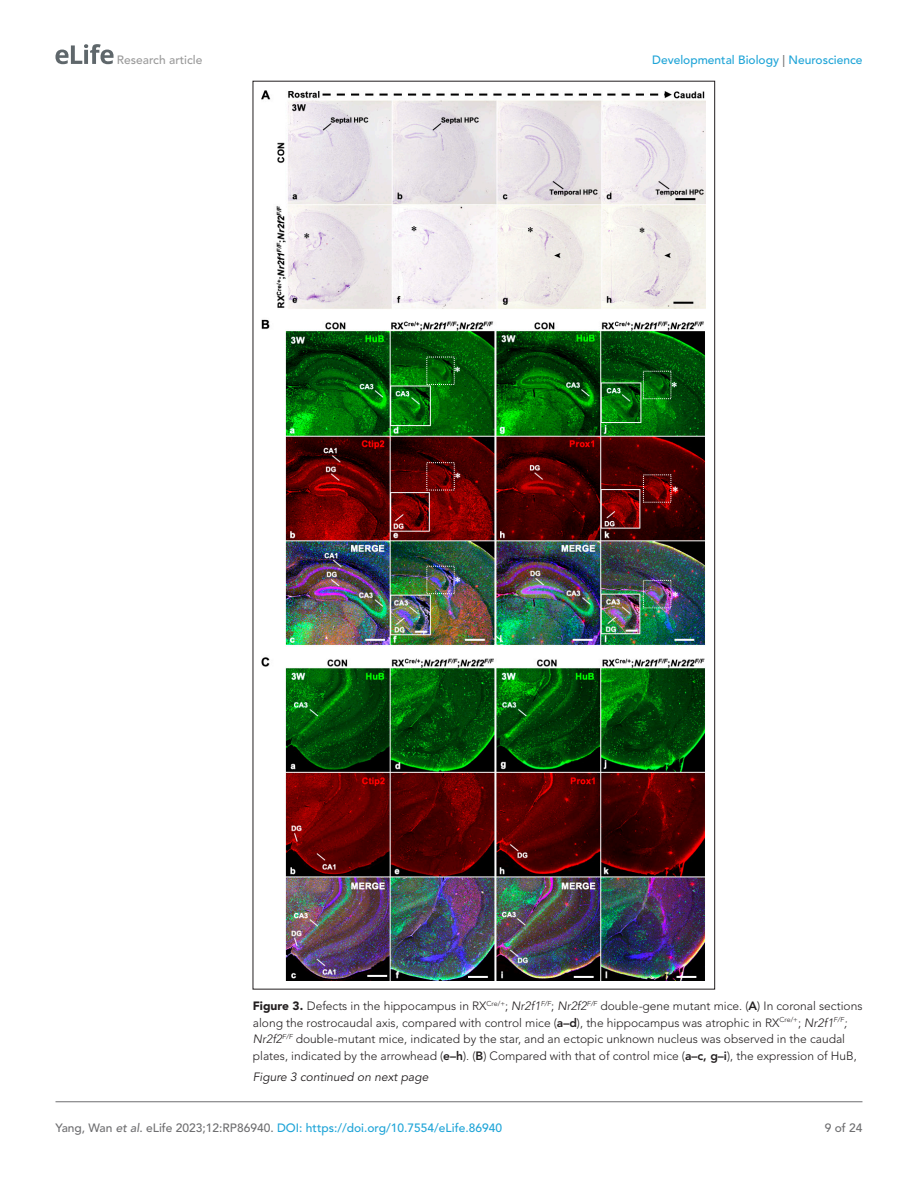
<style>
.page{position:relative;width:918px;height:1188px;background:#fff}
.page>*{position:absolute;margin:0;border:0;box-sizing:border-box;transform-origin:0 0}
.t1{font:300 12px/16.5px "Avenir LT Std";color:#231f20}
.t2{font:500 12px "Avenir LT Std";color:#1ea4d7}
.t3{font:italic 12px "Avenir LT Std";color:#231f20}
.t4{font:500 12px "Avenir LT Std";color:#9a9a9a}
.t5{font:500 12px "Avenir LT Std";color:#6e6e70}
.s1{color:#6e6e70}
.s2{font-weight:900}
.s3{font-style:italic}
.s4{font-weight:800}
.s5{font-style:italic;color:#6e6e70}
</style>
<div class="page">
<svg style="left:55px;top:44px;width:59px;height:20px"></svg>
<hr style="left:56px;top:1101px;width:806px;height:1px;background:#6e6e70">
<img style="left:262px;top:90px;width:444px;height:890px">
<p class="t4" style="left:117px;top:53px;width:87px">Research article</p>
<p class="t2" style="left:652px;top:53px;width:212px">Developmental Biology <span class="s1">|</span> Neuroscience</p>
<p class="t1" style="left:253px;top:998px;width:611px"><span class="s2">Figure 3.</span> Defects in the hippocampus in RX<sup>Cre/+</sup>; <span class="s3">Nr2f1</span><sup>F/F</sup>; <span class="s3">Nr2f2</span><sup>F/F</sup> double<span class="s3">-</span>gene mutant mice. (<span class="s4">A</span>) In coronal sections along the rostrocaudal axis, compared with control mice (<span class="s4">a–d</span>), the hippocampus was atrophic in RX<sup>Cre/+</sup>; <span class="s3">Nr2f1</span><sup>F/F</sup><span class="s3">; Nr2f2</span><sup>F/F</sup> double-mutant mice, indicated by the star, and an ectopic unknown nucleus was observed in the caudal plates, indicated by the arrowhead (<span class="s4">e–h</span>). (<span class="s4">B</span>) Compared with that of control mice (<span class="s4">a–c, g–i</span>), the expression of HuB,</p>
<p class="t3" style="left:253px;top:1070px;width:177px">Figure 3 continued on next page</p>
<p class="t2" style="left:56px;top:1121px;width:448px"><span class="s1">Yang, Wan</span> <span class="s5">et al</span><span class="s1">. eLife 2023;12:RP86940.</span> DOI: https://doi.org/10.7554/eLife.86940</p>
<p class="t5" style="left:825px;top:1121px;width:39px">9 of 24</p>
</div>
